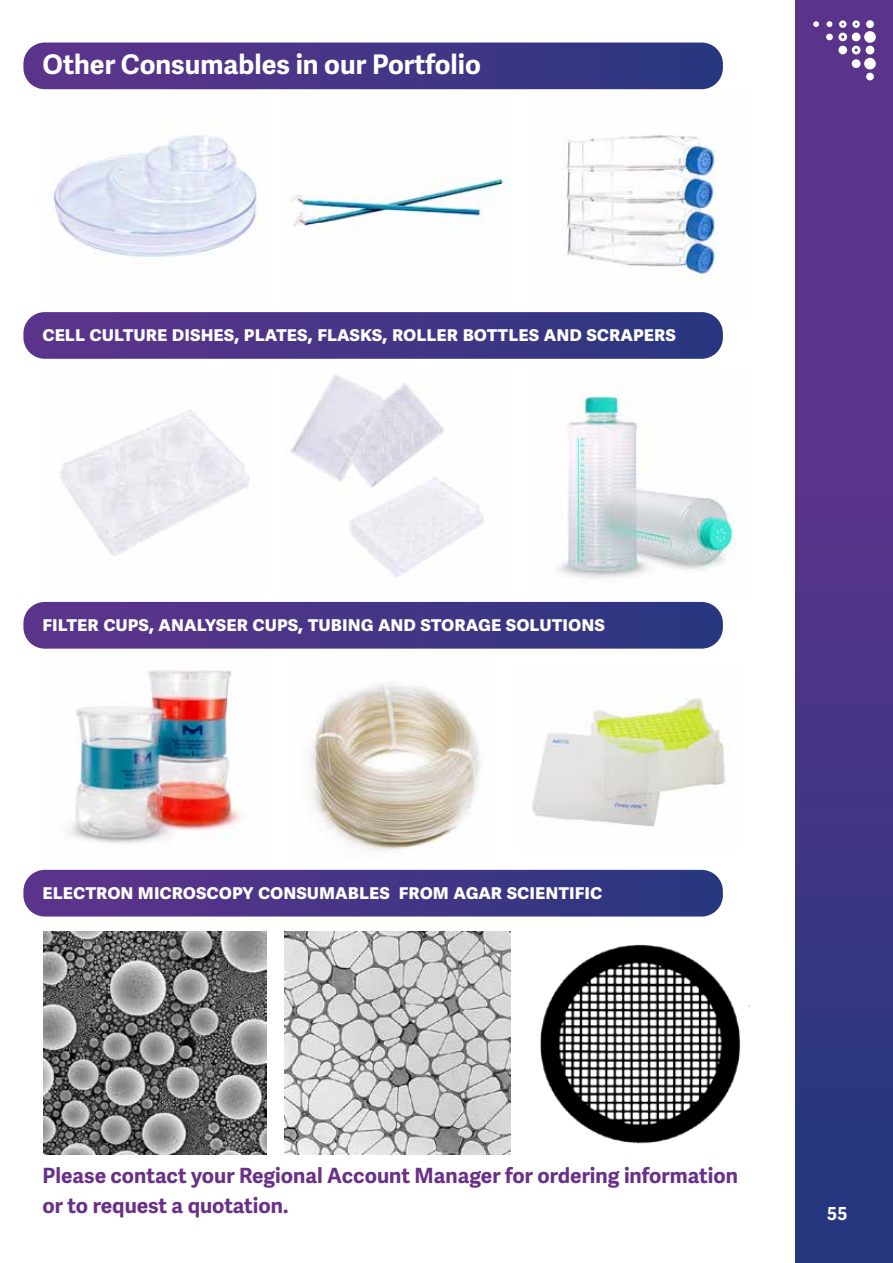
<style>
.page{position:relative;width:893px;height:1263px;background:#fff}
.page>*{position:absolute;margin:0;border:0;box-sizing:border-box;transform-origin:0 0}
.t1{font:700 27px "Adelle Sans";color:#fff}
.t2{font:700 21px "Adelle Sans";color:#fff}
.t3{font:700 21px/30px "Adelle Sans";color:#693089}
.t4{font:700 18px "Adelle Sans";color:#fff}
</style>
<div class="page">
<div style="left:795px;top:0;width:98px;height:1263px;background:linear-gradient(to bottom,#68338e,#283780)"></div>
<svg style="left:813px;top:21px;width:6px;height:6px"></svg>
<svg style="left:826px;top:21px;width:6px;height:6px"></svg>
<div style="left:866px;top:20px;width:8px;height:8px;background:#fff;border-radius:50%"></div>
<div style="left:826px;top:34px;width:7px;height:6px;background:#fff;border-radius:50%"></div>
<div style="left:866px;top:46px;width:8px;height:8px;background:#fff;border-radius:50%"></div>
<div style="left:866px;top:73px;width:8px;height:7px;background:#fff;border-radius:50%"></div>
<div style="left:864px;top:31px;width:12px;height:12px;background:#fff;border-radius:50%"></div>
<div style="left:852px;top:59px;width:8px;height:9px;background:#fff;border-radius:50%"></div>
<div style="left:864px;top:58px;width:12px;height:11px;background:#fff;border-radius:50%"></div>
<svg style="left:838px;top:20px;width:22px;height:34px"></svg>
<img style="left:53px;top:126px;width:210px;height:132px">
<img style="left:292px;top:178px;width:218px;height:51px">
<img style="left:563px;top:135px;width:154px;height:146px">
<img style="left:290px;top:374px;width:194px;height:204px">
<img style="left:557px;top:393px;width:178px;height:185px">
<img style="left:308px;top:683px;width:173px;height:168px">
<img style="left:43px;top:670px;width:225px;height:200px">
<img style="left:532px;top:697px;width:193px;height:129px">
<img style="left:44px;top:931px;width:223px;height:224px">
<img style="left:285px;top:931px;width:225px;height:224px">
<img style="left:540px;top:944px;width:210px;height:200px">
<svg style="left:23px;top:312px;width:700px;height:47px;background:#473988"></svg>
<svg style="left:23px;top:43px;width:700px;height:46px;background:#463787"></svg>
<svg style="left:23px;top:602px;width:700px;height:47px;background:#483988"></svg>
<svg style="left:23px;top:870px;width:700px;height:46px;background:#463787"></svg>
<p class="t1" style="left:43px;top:48px;width:440px">Other Consumables in our Portfolio</p>
<p class="t2" style="left:43px;top:321px;width:635px">cell culture dishes, plates, flasks, roller bottles and scrapers</p>
<p class="t2" style="left:43px;top:610px;width:564px">filter cups, analyser cups, tubing and storage solutions</p>
<p class="t2" style="left:43px;top:878px;width:561px">electron microscopy consumables from agar scientific</p>
<p class="t3" style="left:43px;top:1161px;width:697px">Please contact your Regional Account Manager for ordering information or to request a quotation.</p>
<p class="t4" style="left:827px;top:1202px;width:22px">55</p>
</div>
